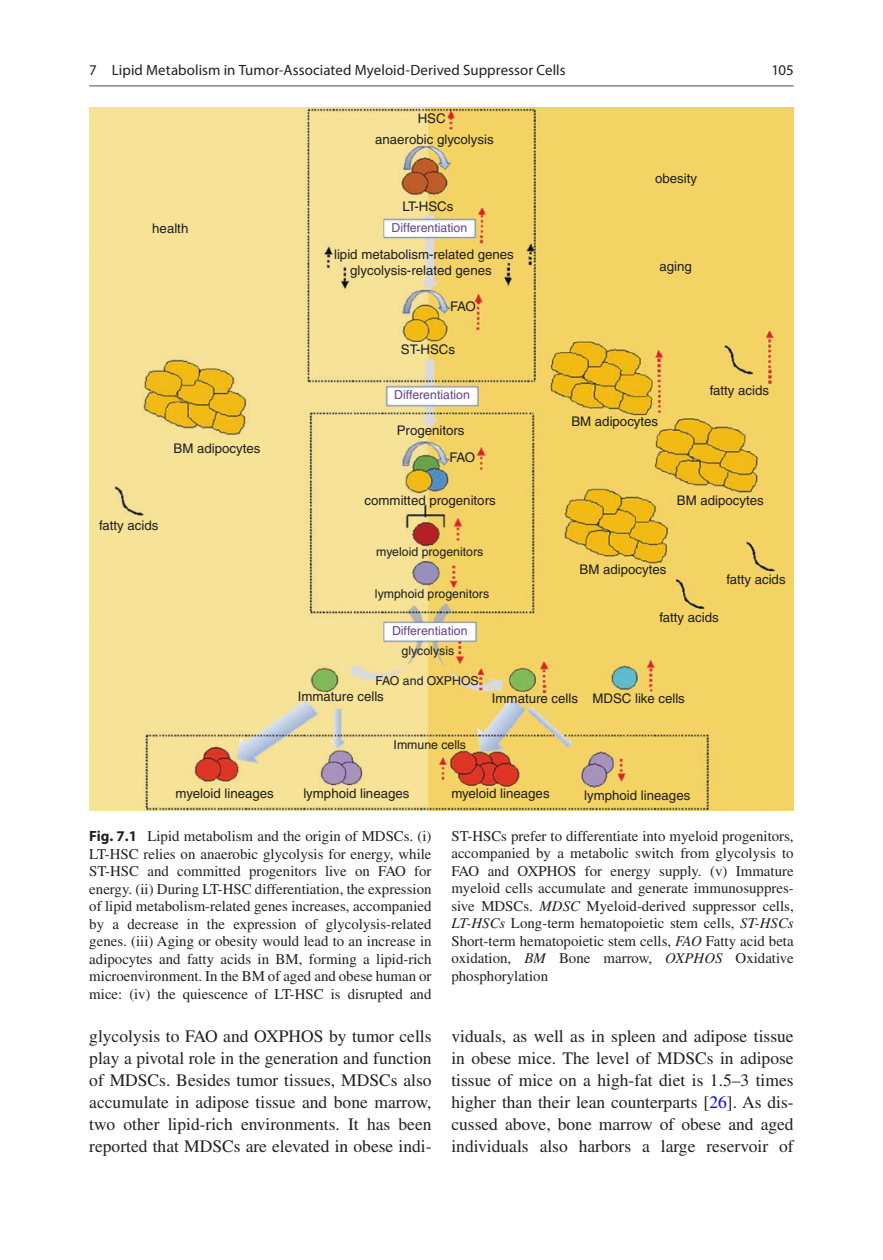
<style>
.page{position:relative;width:883px;height:1260px;background:#fff}
.page>*{position:absolute;margin:0;border:0;box-sizing:border-box;transform-origin:0 0}
.t1{font:17.5px/21.9px "Times LT Std";color:#231f20;text-align:justify}
.t2{font:14.88px/17.5px "Times LT Std";color:#231f20;text-align:justify}
.t3{font:14.88px "Myriad Pro Regular 3";letter-spacing:.005em;color:#231f20}
.t4{font:14.88px "Myriad Pro";color:#231f20}
.t5{font:13.3px/20.8px "Helvetica";color:#1d1e1f;text-align:center}
.t6{font:12.25px "Helvetica";color:#1d1e1f}
.t7{font:12.25px "Helvetica";color:#62428e}
.s1{font-family:"Myriad Pro";font-weight:700}
.s2{font-style:italic}
.s3{color:#00f}
</style>
<div class="page">
<img style="left:90px;top:107px;width:703px;height:704px">
<hr style="left:89px;top:85px;width:705px;height:2px;background:#939598">
<p class="t3" style="left:89px;top:61px;width:478px">7 Lipid Metabolism in Tumor-Associated Myeloid-Derived Suppressor Cells</p>
<p class="t4" style="left:771px;top:61px;width:24px">105</p>
<p class="t5" style="left:152px;top:218px;width:38px">health</p>
<p class="t5" style="left:174px;top:437px;width:88px">BM adipocytes</p>
<p class="t5" style="left:375px;top:108px;width:120px">HSC<br>anaerobic glycolysis</p>
<p class="t5" style="left:402px;top:196px;width:53px">LT-HSCs</p>
<p class="t5" style="left:334px;top:246px;width:181px;line-height:16.1px">lipid metabolism-related genes glycolysis-related genes</p>
<p class="t5" style="left:450px;top:296px;width:27px">FAO</p>
<p class="t7" style="left:392px;top:221px;width:77px">Differentiation</p>
<p class="t5" style="left:401px;top:339px;width:56px">ST-HSCs</p>
<p class="t7" style="left:394px;top:388px;width:77px">Differentiation</p>
<p class="t5" style="left:397px;top:419px;width:69px">Progenitors</p>
<p class="t5" style="left:450px;top:447px;width:27px">FAO</p>
<p class="t5" style="left:655px;top:168px;width:43px">obesity</p>
<p class="t5" style="left:660px;top:256px;width:34px">aging</p>
<p class="t5" style="left:571px;top:411px;width:88px">BM adipocytes</p>
<p class="t5" style="left:710px;top:380px;width:61px">fatty acids</p>
<p class="t5" style="left:99px;top:515px;width:61px">fatty acids</p>
<p class="t5" style="left:365px;top:490px;width:133px">committed progenitors</p>
<p class="t6" style="left:376px;top:544px;width:108px">myeloid progenitors</p>
<p class="t6" style="left:375px;top:587px;width:116px">lymphoid progenitors</p>
<p class="t7" style="left:392px;top:624px;width:77px">Differentiation</p>
<p class="t6" style="left:402px;top:643px;width:54px">glycolysis</p>
<p class="t5" style="left:677px;top:490px;width:88px">BM adipocytes</p>
<p class="t5" style="left:580px;top:559px;width:88px">BM adipocytes</p>
<p class="t5" style="left:726px;top:569px;width:61px">fatty acids</p>
<p class="t5" style="left:660px;top:607px;width:61px">fatty acids</p>
<p class="t6" style="left:376px;top:674px;width:105px">FAO and OXPHOS</p>
<p class="t5" style="left:298px;top:686px;width:88px">Immature cells</p>
<p class="t5" style="left:492px;top:688px;width:195px">Immature cells MDSC like cells</p>
<p class="t6" style="left:394px;top:737px;width:74px">Immune cells</p>
<p class="t5" style="left:176px;top:783px;width:100px">myeloid lineages</p>
<p class="t5" style="left:303px;top:783px;width:108px">lymphoid lineages</p>
<p class="t5" style="left:451px;top:783px;width:100px">myeloid lineages</p>
<p class="t5" style="left:584px;top:785px;width:108px">lymphoid lineages</p>
<p class="t2" style="left:89px;top:827px;width:344px"><span class="s1">Fig. 7.1</span> Lipid metabolism and the origin of MDSCs. (i)<br>LT-HSC relies on anaerobic glycolysis for energy, while ST-HSC and committed progenitors live on FAO for energy. (ii) During LT-HSC differentiation, the expression of lipid metabolism-related genes increases, accompanied by a decrease in the expression of glycolysis-related genes. (iii) Aging or obesity would lead to an increase in adipocytes and fatty acids in BM, forming a lipid-rich microenvironment. In the BM of aged and obese human or mice: (iv) the quiescence of LT-HSC is disrupted and</p>
<p class="t2" style="left:451px;top:827px;width:344px">ST-HSCs prefer to differentiate into myeloid progenitors, accompanied by a metabolic switch from glycolysis to FAO and OXPHOS for energy supply. (v) Immature myeloid cells accumulate and generate immunosuppres&shy;sive MDSCs. <span class="s2">MDSC</span> Myeloid-derived suppressor cells, <span class="s2">LT-HSCs</span> Long-term hematopoietic stem cells, <span class="s2">ST-HSCs </span>Short-term hematopoietic stem cells, <span class="s2">FAO</span> Fatty acid beta oxidation, <span class="s2">BM</span> Bone marrow, <span class="s2">OXPHOS</span> Oxidative phosphorylation</p>
<p class="t1" style="left:89px;top:1025px;width:344px">glycolysis to FAO and OXPHOS by tumor cells play a pivotal role in the generation and function of MDSCs. Besides tumor tissues, MDSCs also accumulate in adipose tissue and bone marrow, two other lipid-rich environments. It has been reported that MDSCs are elevated in obese indi-</p>
<p class="t1" style="left:451px;top:1025px;width:344px">viduals, as well as in spleen and adipose tissue in obese mice. The level of MDSCs in adipose tissue of mice on a high-fat diet is 1.5–3 times higher than their lean counterparts [<span class="s3">26</span>]. As dis&shy;cussed above, bone marrow of obese and aged individuals also harbors a large reservoir of</p>
</div>
